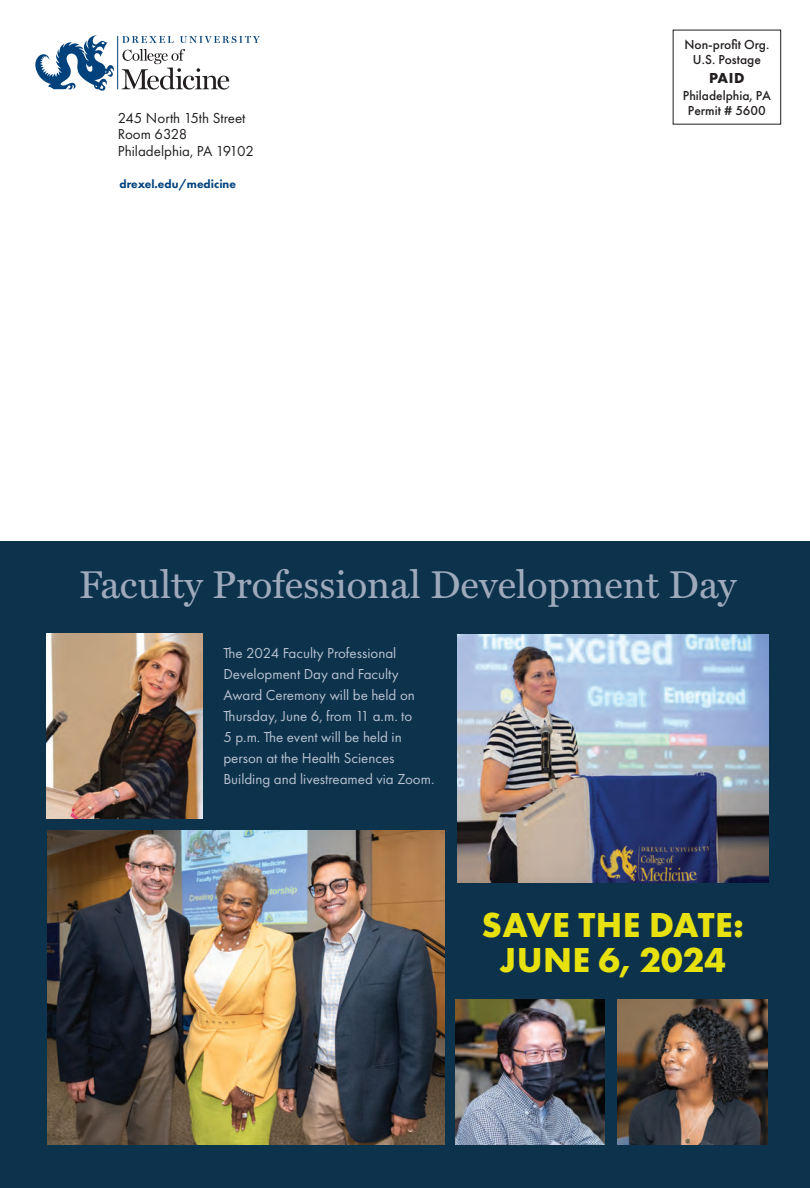
<style>
.page{position:relative;width:810px;height:1188px;background:#fff}
.page>*{position:absolute;margin:0;border:0;box-sizing:border-box;transform-origin:0 0}
.t1{font:39px "Miller Text";color:#9eaabc}
.t2{font:700 36px "Futura PT";letter-spacing:.01em;color:#e7e20f}
.t3{font:15px/21px "Futura PT";color:#b9c2cf}
.t4{font:15px/16.5px "Futura PT";color:#231f20}
.t5{font:700 15px "Futura PT";color:#231f20}
.t6{font:500 13.5px/15px "Futura PT";color:#231f20;text-align:center}
.t7{font:800 12px "Futura PT";color:#01427c}
</style>
<div class="page">
<div style="left:0;top:541px;width:810px;height:647px;background:#0c324c"></div>
<svg style="left:122px;top:36px;width:52px;height:7px"></svg>
<svg style="left:180px;top:36px;width:80px;height:7px"></svg>
<svg style="left:122px;top:49px;width:107px;height:41px"></svg>
<hr style="left:117px;top:36px;width:1px;height:53px;background:#01427c">
<svg style="left:35px;top:35px;width:79px;height:56px"></svg>
<img style="left:48px;top:831px;width:396px;height:313px">
<img style="left:455px;top:1000px;width:150px;height:144px">
<img style="left:47px;top:634px;width:156px;height:184px">
<img style="left:458px;top:635px;width:311px;height:248px">
<img style="left:618px;top:1000px;width:149px;height:144px">
<p class="t4" style="left:118px;top:109px;width:138px">245 North 15th Street<br>Room 6328<br>Philadelphia, PA 19102</p>
<p class="t7" style="left:119px;top:177px;width:118px">drexel.edu/medicine</p>
<p class="t6" style="left:685px;top:37px;width:86px">Non-profit Org.<br>U.S. Postage</p>
<p class="t5" style="left:709px;top:69px;width:37px">PAID</p>
<p class="t6" style="left:683px;top:88px;width:89px">Philadelphia, PA<br>Permit # 5600</p>
<h1 class="t1" style="left:79px;top:554px;width:659px">Faculty Professional Development Day</h1>
<p class="t3" style="left:223px;top:643px;width:213px">The 2024 Faculty Professional<br>Development Day and Faculty<br>Award Ceremony will be held on<br>Thursday, June 6, from 11 a.m. to<br>5 p.m. The event will be held in person at the Health Sciences<br>Building and livestreamed via Zoom.</p>
<h2 class="t2" style="left:482px;top:902px;width:264px">SAVE THE DATE:</h2>
<h2 class="t2" style="left:500px;top:937px;width:228px">JUNE 6, 2024</h2>
</div>
